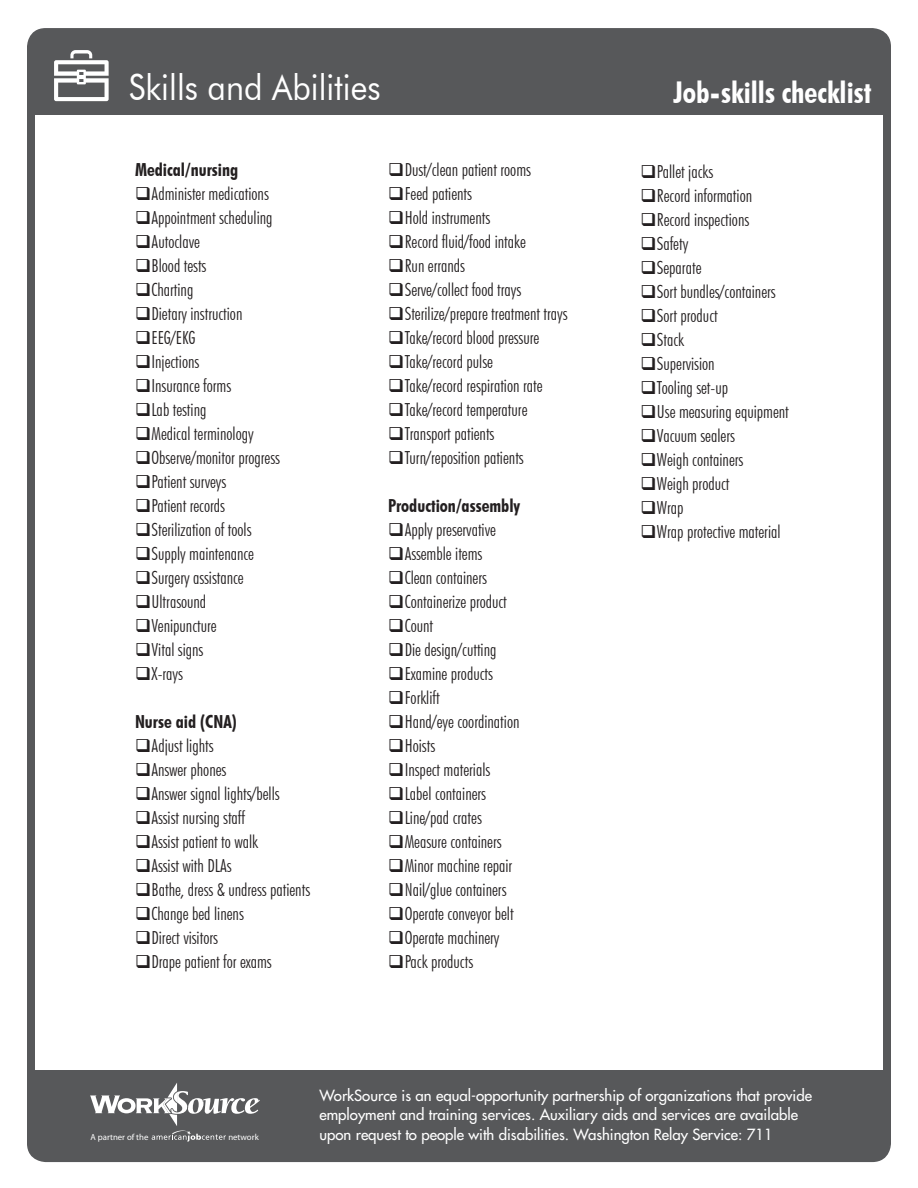
<style>
.page{position:relative;width:918px;height:1188px;background:#fff}
.page>*{position:absolute;margin:0;border:0;box-sizing:border-box;transform-origin:0 0}
.t1{font:36px "Futura BT";color:#fff;scale:.9 1}
.t2{font:700 condensed 30px "Futura BT";color:#fff}
.List_Text__Left_with{font:300 condensed 18px "Futura BT";color:#231f20}
.List_Text_Category{font:700 condensed 18px "Futura BT";color:#231f20}
.t3{font:15px/19.5px "Futura";color:#fff}
.t4{font:8.7px "Myriad Pro";color:#fff}
</style>
<div class="page">
<div style="left:28px;top:29px;width:862px;height:1132px;background:#57585a;border-radius:18px"></div>
<div style="left:35px;top:115px;width:848px;height:955px;background:#fff"></div>
<svg style="left:90px;top:1083px;width:170px;height:59px"></svg>
<svg style="left:54px;top:50px;width:55px;height:51px"></svg>
<h1 class="t1" style="left:129px;top:66px;width:281px">Skills and Abilities</h1>
<p class="List_Text_Category" style="left:135px;top:158px;width:105px">Medical/nursing</p>
<p class="List_Text__Left_with" style="left:152px;top:182px;width:119px">Administer medications</p>
<p class="List_Text__Left_with" style="left:152px;top:206px;width:123px">Appointment scheduling</p>
<p class="List_Text__Left_with" style="left:152px;top:230px;width:50px">Autoclave</p>
<p class="List_Text__Left_with" style="left:152px;top:254px;width:56px">Blood tests</p>
<p class="List_Text__Left_with" style="left:152px;top:278px;width:43px">Charting</p>
<p class="List_Text__Left_with" style="left:152px;top:302px;width:92px">Dietary instruction</p>
<p class="List_Text__Left_with" style="left:152px;top:326px;width:45px">EEG/EKG</p>
<p class="List_Text__Left_with" style="left:152px;top:350px;width:49px">Injections</p>
<p class="List_Text__Left_with" style="left:152px;top:374px;width:81px">Insurance forms</p>
<p class="List_Text__Left_with" style="left:152px;top:398px;width:56px">Lab testing</p>
<p class="List_Text__Left_with" style="left:152px;top:422px;width:104px">Medical terminology</p>
<p class="List_Text__Left_with" style="left:152px;top:446px;width:130px">Observe/monitor progress</p>
<p class="List_Text__Left_with" style="left:152px;top:470px;width:76px">Patient surveys</p>
<p class="List_Text__Left_with" style="left:152px;top:494px;width:75px">Patient records</p>
<p class="List_Text__Left_with" style="left:152px;top:518px;width:101px">Sterilization of tools</p>
<p class="List_Text__Left_with" style="left:152px;top:542px;width:104px">Supply maintenance</p>
<p class="List_Text__Left_with" style="left:152px;top:566px;width:94px">Surgery assistance</p>
<p class="List_Text__Left_with" style="left:152px;top:590px;width:56px">Ultrasound</p>
<p class="List_Text__Left_with" style="left:152px;top:614px;width:67px">Venipuncture</p>
<p class="List_Text__Left_with" style="left:152px;top:638px;width:53px">Vital signs</p>
<p class="List_Text__Left_with" style="left:152px;top:662px;width:33px">X-rays</p>
<p class="List_Text_Category" style="left:135px;top:710px;width:103px">Nurse aid (CNA)</p>
<p class="List_Text__Left_with" style="left:152px;top:734px;width:64px">Adjust lights</p>
<p class="List_Text__Left_with" style="left:152px;top:758px;width:76px">Answer phones</p>
<p class="List_Text__Left_with" style="left:152px;top:782px;width:130px">Answer signal lights/bells</p>
<p class="List_Text__Left_with" style="left:152px;top:806px;width:95px">Assist nursing staff</p>
<p class="List_Text__Left_with" style="left:152px;top:830px;width:108px">Assist patient to walk</p>
<p class="List_Text__Left_with" style="left:152px;top:854px;width:82px">Assist with DLAs</p>
<p class="List_Text__Left_with" style="left:152px;top:878px;width:160px">Bathe, dress &amp; undress patients</p>
<p class="List_Text__Left_with" style="left:152px;top:902px;width:94px">Change bed linens</p>
<p class="List_Text__Left_with" style="left:152px;top:926px;width:68px">Direct visitors</p>
<p class="List_Text__Left_with" style="left:152px;top:950px;width:122px">Drape patient for exams</p>
<p class="List_Text__Left_with" style="left:405px;top:158px;width:128px">Dust/clean patient rooms</p>
<p class="List_Text__Left_with" style="left:405px;top:182px;width:69px">Feed patients</p>
<p class="List_Text__Left_with" style="left:405px;top:206px;width:87px">Hold instruments</p>
<p class="List_Text__Left_with" style="left:405px;top:230px;width:123px">Record fluid/food intake</p>
<p class="List_Text__Left_with" style="left:405px;top:254px;width:62px">Run errands</p>
<p class="List_Text__Left_with" style="left:405px;top:278px;width:118px">Serve/collect food trays</p>
<p class="List_Text__Left_with" style="left:405px;top:302px;width:164px">Sterilize/prepare treatment trays</p>
<p class="List_Text__Left_with" style="left:405px;top:326px;width:136px">Take/record blood pressure</p>
<p class="List_Text__Left_with" style="left:405px;top:350px;width:90px">Take/record pulse</p>
<p class="List_Text__Left_with" style="left:405px;top:374px;width:139px">Take/record respiration rate</p>
<p class="List_Text__Left_with" style="left:405px;top:398px;width:124px">Take/record temperature</p>
<p class="List_Text__Left_with" style="left:405px;top:422px;width:91px">Transport patients</p>
<p class="List_Text__Left_with" style="left:405px;top:446px;width:120px">Turn/reposition patients</p>
<p class="List_Text_Category" style="left:388px;top:494px;width:134px">Production/assembly</p>
<p class="List_Text__Left_with" style="left:405px;top:518px;width:93px">Apply preservative</p>
<p class="List_Text__Left_with" style="left:405px;top:542px;width:79px">Assemble items</p>
<p class="List_Text__Left_with" style="left:405px;top:566px;width:84px">Clean containers</p>
<p class="List_Text__Left_with" style="left:405px;top:590px;width:104px">Containerize product</p>
<p class="List_Text__Left_with" style="left:405px;top:614px;width:30px">Count</p>
<p class="List_Text__Left_with" style="left:405px;top:638px;width:93px">Die design/cutting</p>
<p class="List_Text__Left_with" style="left:405px;top:662px;width:90px">Examine products</p>
<p class="List_Text__Left_with" style="left:405px;top:686px;width:36px">Forklift</p>
<p class="List_Text__Left_with" style="left:405px;top:710px;width:116px">Hand/eye coordination</p>
<p class="List_Text__Left_with" style="left:405px;top:734px;width:32px">Hoists</p>
<p class="List_Text__Left_with" style="left:405px;top:758px;width:87px">Inspect materials</p>
<p class="List_Text__Left_with" style="left:405px;top:782px;width:83px">Label containers</p>
<p class="List_Text__Left_with" style="left:405px;top:806px;width:79px">Line/pad crates</p>
<p class="List_Text__Left_with" style="left:405px;top:830px;width:98px">Measure containers</p>
<p class="List_Text__Left_with" style="left:405px;top:854px;width:109px">Minor machine repair</p>
<p class="List_Text__Left_with" style="left:405px;top:878px;width:103px">Nail/glue containers</p>
<p class="List_Text__Left_with" style="left:405px;top:902px;width:110px">Operate conveyor belt</p>
<p class="List_Text__Left_with" style="left:405px;top:926px;width:96px">Operate machinery</p>
<p class="List_Text__Left_with" style="left:405px;top:950px;width:70px">Pack products</p>
<p class="t2" style="left:673px;top:74px;width:200px">Job-skills checklist</p>
<p class="List_Text__Left_with" style="left:657px;top:161px;width:58px">Pallet jacks</p>
<p class="List_Text__Left_with" style="left:657px;top:185px;width:97px">Record information</p>
<p class="List_Text__Left_with" style="left:657px;top:209px;width:94px">Record inspections</p>
<p class="List_Text__Left_with" style="left:657px;top:233px;width:33px">Safety</p>
<p class="List_Text__Left_with" style="left:657px;top:257px;width:46px">Separate</p>
<p class="List_Text__Left_with" style="left:657px;top:281px;width:120px">Sort bundles/containers</p>
<p class="List_Text__Left_with" style="left:657px;top:305px;width:62px">Sort product</p>
<p class="List_Text__Left_with" style="left:657px;top:329px;width:29px">Stack</p>
<p class="List_Text__Left_with" style="left:657px;top:353px;width:59px">Supervision</p>
<p class="List_Text__Left_with" style="left:657px;top:377px;width:73px">Tooling set-up</p>
<p class="List_Text__Left_with" style="left:657px;top:401px;width:133px">Use measuring equipment</p>
<p class="List_Text__Left_with" style="left:657px;top:425px;width:79px">Vacuum sealers</p>
<p class="List_Text__Left_with" style="left:657px;top:449px;width:88px">Weigh containers</p>
<p class="List_Text__Left_with" style="left:657px;top:473px;width:74px">Weigh product</p>
<p class="List_Text__Left_with" style="left:657px;top:497px;width:28px">Wrap</p>
<p class="List_Text__Left_with" style="left:657px;top:521px;width:125px">Wrap protective material</p>
<p class="t4" style="left:91px;top:1132px;width:59px">A partner of the</p>
<p class="t4" style="left:228px;top:1132px;width:32px">network</p>
<p class="t3" style="left:319px;top:1086px;width:494px">WorkSource is an equal-opportunity partnership of organizations that provide employment and training services. Auxiliary aids and services are available upon request to people with disabilities. Washington Relay Service: 711</p>
</div>
